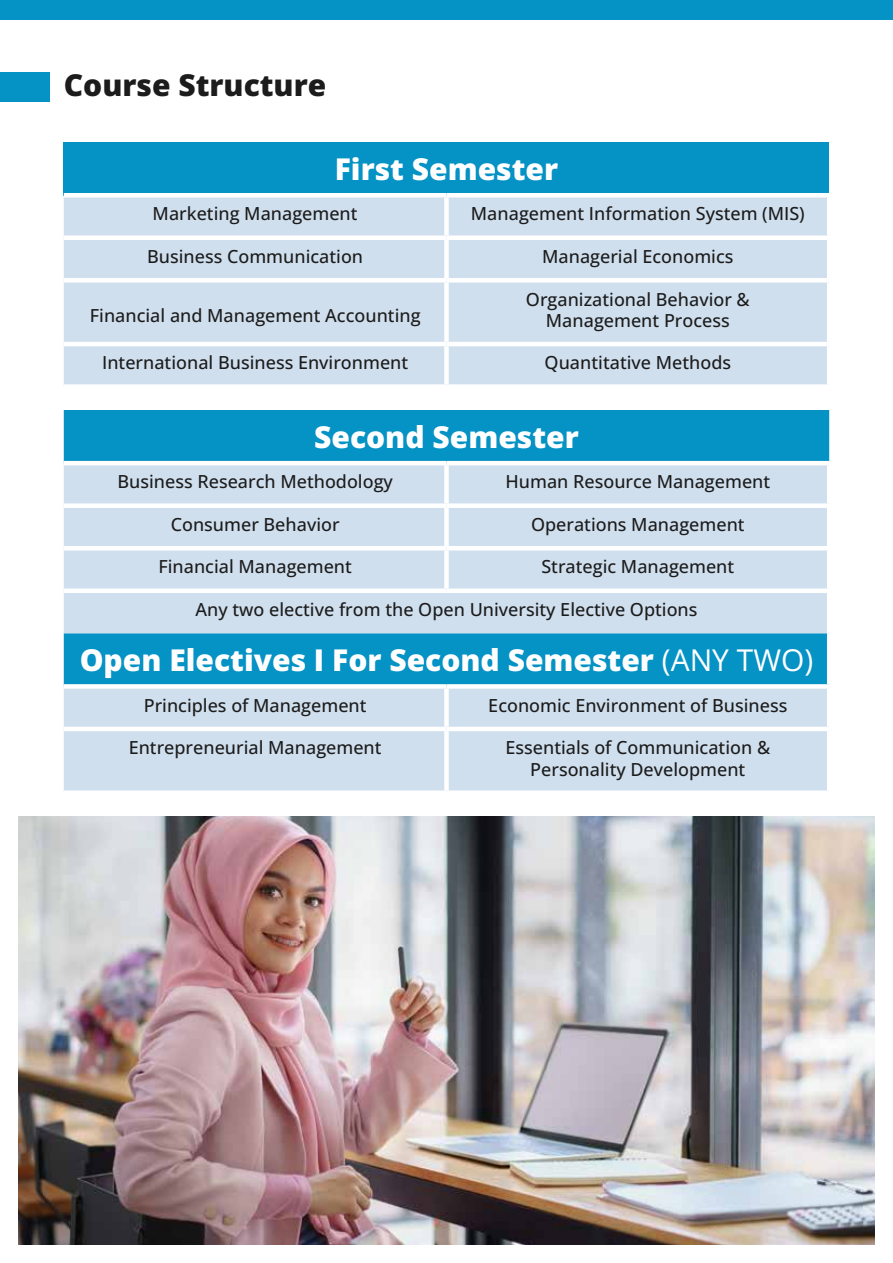
<style>
.page{position:relative;width:893px;height:1263px;background:#fff}
.page>*{position:absolute;margin:0;border:0;box-sizing:border-box;transform-origin:0 0}
.t1{font:800 30px "Open Sans";color:#fff}
.t2{font:800 30px "Open Sans";color:#1c1c1c}
.t3{font:500 18px/21.6px "Open Sans";color:#1c1c1c;text-align:center}
.s1{font-weight:400}
</style>
<div class="page">
<div style="left:64px;top:142px;width:765px;height:53px;background:#0592c5"></div>
<div style="left:64px;top:197px;width:763px;height:187px;background:#d0dfee"></div>
<hr style="left:64px;top:193px;width:382px;height:4px;background:#fff">
<hr style="left:446px;top:193px;width:385px;height:4px;background:#fff">
<div style="left:444px;top:197px;width:5px;height:38px;background:#fff"></div>
<div style="left:64px;top:235px;width:382px;height:5px;background:#fff"></div>
<div style="left:446px;top:235px;width:385px;height:5px;background:#fff"></div>
<div style="left:444px;top:240px;width:5px;height:38px;background:#fff"></div>
<div style="left:64px;top:278px;width:382px;height:5px;background:#fff"></div>
<div style="left:446px;top:278px;width:385px;height:5px;background:#fff"></div>
<div style="left:444px;top:283px;width:5px;height:59px;background:#fff"></div>
<hr style="left:64px;top:342px;width:382px;height:4px;background:#fff">
<hr style="left:446px;top:342px;width:385px;height:4px;background:#fff">
<div style="left:444px;top:346px;width:5px;height:38px;background:#fff"></div>
<div style="left:64px;top:410px;width:765px;height:51px;background:#0592c5"></div>
<svg style="left:64px;top:465px;width:763px;height:325px;fill:#d0dfee"></svg>
<div style="left:444px;top:465px;width:5px;height:38px;background:#fff"></div>
<div style="left:64px;top:503px;width:382px;height:5px;background:#fff"></div>
<div style="left:446px;top:503px;width:385px;height:5px;background:#fff"></div>
<div style="left:444px;top:508px;width:5px;height:38px;background:#fff"></div>
<hr style="left:64px;top:546px;width:382px;height:4px;background:#fff">
<hr style="left:446px;top:546px;width:385px;height:4px;background:#fff">
<div style="left:444px;top:550px;width:5px;height:38px;background:#fff"></div>
<div style="left:64px;top:588px;width:382px;height:5px;background:#fff"></div>
<div style="left:446px;top:588px;width:385px;height:5px;background:#fff"></div>
<div style="left:444px;top:689px;width:5px;height:38px;background:#fff"></div>
<hr style="left:64px;top:727px;width:382px;height:4px;background:#fff">
<hr style="left:446px;top:727px;width:385px;height:4px;background:#fff">
<div style="left:444px;top:731px;width:5px;height:59px;background:#fff"></div>
<div style="left:64px;top:684px;width:382px;height:5px;background:#fff"></div>
<div style="left:446px;top:684px;width:385px;height:5px;background:#fff"></div>
<div style="left:0;top:72px;width:49px;height:30px;background:#0592c5"></div>
<div style="left:0;top:0;width:893px;height:19px;background:#0592c5"></div>
<img style="left:19px;top:816px;width:855px;height:428px">
<h1 class="t2" style="left:64px;top:62px;width:264px">Course Structure</h1>
<h1 class="t1" style="left:335px;top:146px;width:225px">First Semester</h1>
<p class="t3" style="left:153px;top:203px;width:207px">Marketing Management</p>
<p class="t3" style="left:471px;top:203px;width:335px">Management Information System (MIS)</p>
<p class="t3" style="left:147px;top:245px;width:218px">Business Communication</p>
<p class="t3" style="left:542px;top:245px;width:193px">Managerial Economics</p>
<p class="t3" style="left:90px;top:304px;width:332px">Financial and Management Accounting</p>
<p class="t3" style="left:526px;top:288px;width:225px">Organizational Behavior &amp;<br>Management Process</p>
<p class="t3" style="left:102px;top:352px;width:308px">International Business Environment</p>
<p class="t3" style="left:545px;top:352px;width:188px">Quantitative Methods</p>
<h1 class="t1" style="left:314px;top:414px;width:266px">Second Semester</h1>
<p class="t3" style="left:117px;top:471px;width:277px">Business Research Methodology</p>
<p class="t3" style="left:505px;top:471px;width:266px">Human Resource Management</p>
<p class="t3" style="left:171px;top:513px;width:170px">Consumer Behavior</p>
<p class="t3" style="left:531px;top:513px;width:215px">Operations Management</p>
<p class="t3" style="left:158px;top:556px;width:195px">Financial Management</p>
<p class="t3" style="left:541px;top:556px;width:194px">Strategic Management</p>
<p class="t3" style="left:196px;top:598px;width:503px">Any two elective from the Open University Elective Options</p>
<h1 class="t1" style="left:80px;top:638px;width:735px">Open Electives I For Second Semester <span class="s1">(ANY TWO)</span></h1>
<p class="t3" style="left:144px;top:694px;width:224px">Principles of Management</p>
<p class="t3" style="left:488px;top:694px;width:301px">Economic Environment of Business</p>
<p class="t3" style="left:129px;top:736px;width:254px">Entrepreneurial Management</p>
<p class="t3" style="left:505px;top:736px;width:266px">Essentials of Communication &amp;<br>Personality Development</p>
</div>
